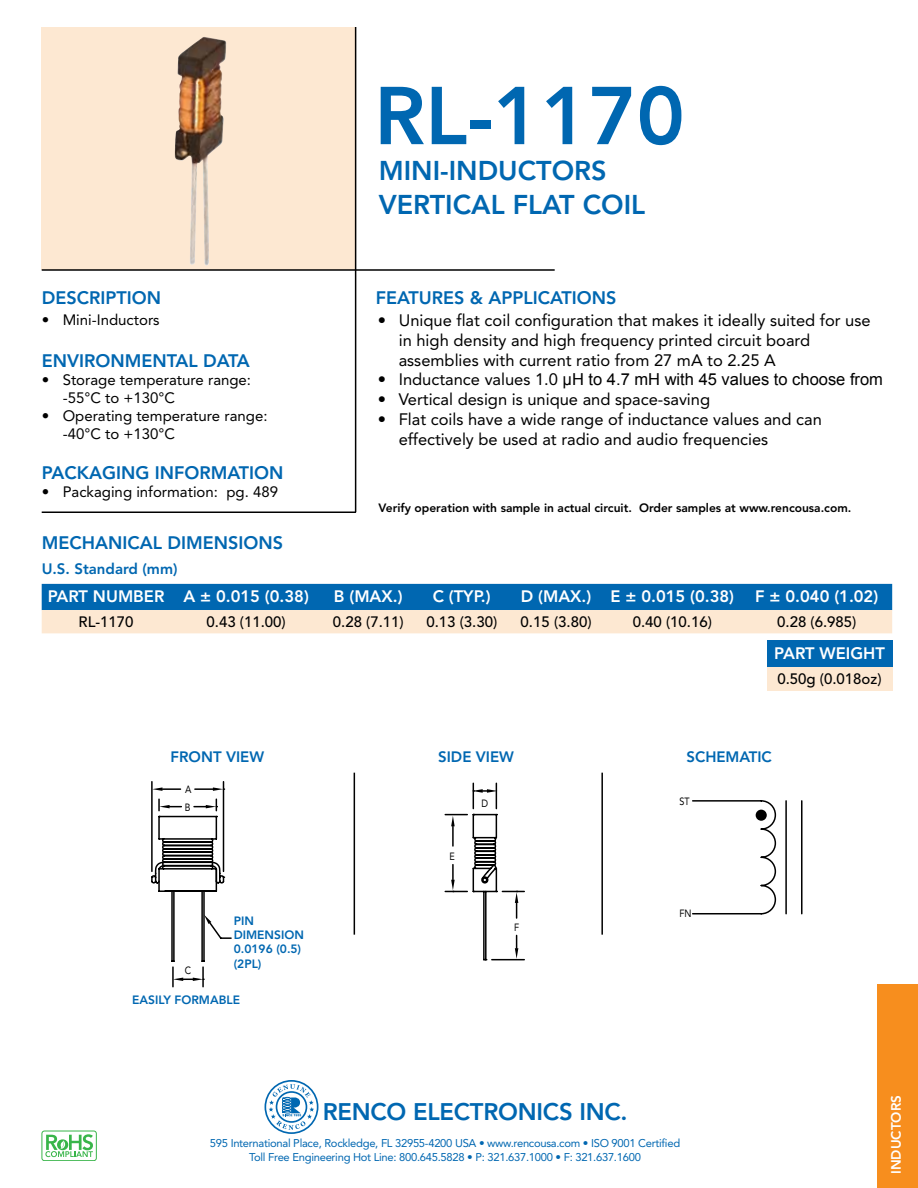
<style>
.page{position:relative;width:918px;height:1188px;background:#fff}
.page>*{position:absolute;margin:0;border:0;box-sizing:border-box;transform-origin:0 0}
.t1{font:800 81px "Avenir LT Std";color:#0067b1}
.t2{font:800 27px "Avenir LT Std";color:#0067b1}
.t3{font:800 23.85px "Avenir LT Std";letter-spacing:-.01em;color:#0067b1}
.t4{font:800 18px "Avenir LT Std";color:#0067b1}
.t5{font:16.5px/19.8px "Avenir LT Std";color:#000}
.t6{font:800 16.5px "Avenir LT Std";color:#fff}
.t7{font:16.5px "Arial";color:#000}
.t8{font:15px/18px "Avenir LT Std";color:#000}
.t9{font:500 15px "Avenir LT Std";color:#000}
.t10{font:800 15px "Avenir LT Std";color:#0067b1}
.t11{font:800 13.5px "Avenir LT Std";color:#fff}
.t12{font:800 12px "Avenir LT Std";color:#000}
.t13{font:800 12px/14.4px "Avenir LT Std";color:#0067b1}
.t14{font:11.25px "Avenir LT Std";letter-spacing:-.025em;color:#0067b1}
.t15{font:10.5px/18.3px "Avenir LT Std";color:#000;scale:.86 1}
.s1{font-family:"Avenir LT Std"}
</style>
<div class="page">
<div style="left:877px;top:984px;width:41px;height:204px;background:#f78e1e"></div>
<svg style="left:264px;top:1080px;width:55px;height:54px"></svg>
<svg style="left:45px;top:1134px;width:48px;height:23px"></svg>
<div style="left:42px;top:1131px;width:55px;height:30px;border:1px solid #39b54a;border-radius:3px"></div>
<div style="left:42px;top:27px;width:314px;height:243px;background:#fde8d2"></div>
<img style="left:175px;top:37px;width:51px;height:229px">
<hr style="left:42px;top:269px;width:513px;height:2px;background:#000">
<hr style="left:355px;top:27px;width:1px;height:485px;background:#000">
<hr style="left:42px;top:512px;width:314px;height:1px;background:#000">
<hr style="left:354px;top:773px;width:1px;height:162px;background:#000">
<div style="left:767px;top:641px;width:125px;height:26px;background:#0067b1"></div>
<div style="left:767px;top:667px;width:125px;height:23px;background:#fde8d2"></div>
<svg style="left:42px;top:584px;width:850px;height:49px;background:#76a3c0"></svg>
<svg style="left:445px;top:783px;width:79px;height:177px"></svg>
<svg style="left:151px;top:781px;width:81px;height:207px"></svg>
<svg style="left:692px;top:800px;width:111px;height:115px"></svg>
<div style="left:756px;top:810px;width:11px;height:11px;background:#000;border-radius:50%"></div>
<hr style="left:601px;top:773px;width:2px;height:162px;background:#000">
<h1 class="t1" style="left:374px;top:68px;width:312px">RL-1170</h1>
<h2 class="t2" style="left:379px;top:154px;width:229px">MINI-INDUCTORS</h2>
<h2 class="t2" style="left:379px;top:189px;width:268px">VERTICAL FLAT COIL</h2>
<p class="t4" style="left:42px;top:287px;width:121px">DESCRIPTION</p>
<p class="t4" style="left:376px;top:287px;width:242px">FEATURES &amp; APPLICATIONS</p>
<p class="t8" style="left:42px;top:311px;width:119px">• Mini-Inductors</p>
<p class="t4" style="left:42px;top:350px;width:210px">ENVIRONMENTAL DATA</p>
<p class="t8" style="left:63px;top:371px;width:190px;text-indent:-21px">• Storage temperature range: -55°C to +130°C</p>
<p class="t8" style="left:63px;top:407px;width:206px;text-indent:-21px">• Operating temperature range: -40°C to +130°C</p>
<p class="t4" style="left:42px;top:462px;width:243px">PACKAGING INFORMATION</p>
<p class="t8" style="left:42px;top:483px;width:238px">• Packaging information: pg. 489</p>
<p class="t5" style="left:399px;top:310px;width:473px;text-indent:-21px">• Unique flat coil configuration that makes it ideally suited for use in high density and high frequency printed circuit board assemblies with current ratio from 27 mA to 2.25 A</p>
<p class="t7" style="left:378px;top:369px;width:507px"><span class="s1">• Inductance values 1.0</span> µH to 4.7 mH with 45 values to choose from</p>
<p class="t5" style="left:378px;top:390px;width:334px">• Vertical design is unique and space-saving</p>
<p class="t5" style="left:399px;top:409px;width:425px;text-indent:-21px">• Flat coils have a wide range of inductance values and can effectively be used at radio and audio frequencies</p>
<p class="t12" style="left:379px;top:501px;width:474px">Verify operation with sample in actual circuit. Order samples at www.rencousa.com.</p>
<p class="t4" style="left:42px;top:532px;width:243px">MECHANICAL DIMENSIONS</p>
<p class="t10" style="left:42px;top:560px;width:137px">U.S. Standard (mm)</p>
<p class="t6" style="left:48px;top:587px;width:263px">PART NUMBER A ± 0.015 (0.38)</p>
<p class="t6" style="left:334px;top:587px;width:70px">B (MAX.)</p>
<p class="t6" style="left:433px;top:587px;width:59px">C (TYP.)</p>
<p class="t6" style="left:521px;top:587px;width:215px">D (MAX.) E ± 0.015 (0.38)</p>
<p class="t6" style="left:755px;top:587px;width:125px">F ± 0.040 (1.02)</p>
<p class="t9" style="left:79px;top:614px;width:57px">RL-1170</p>
<p class="t9" style="left:207px;top:614px;width:81px">0.43 (11.00)</p>
<p class="t9" style="left:333px;top:614px;width:72px">0.28 (7.11)</p>
<p class="t9" style="left:426px;top:614px;width:72px">0.13 (3.30)</p>
<p class="t9" style="left:521px;top:614px;width:72px">0.15 (3.80)</p>
<p class="t9" style="left:633px;top:614px;width:81px">0.40 (10.16)</p>
<p class="t9" style="left:777px;top:614px;width:81px">0.28 (6.985)</p>
<p class="t10" style="left:171px;top:748px;width:95px">FRONT VIEW</p>
<p class="t10" style="left:438px;top:748px;width:77px">SIDE VIEW</p>
<p class="t15" style="left:185px;top:780px;width:9px">A<br>B</p>
<p class="t15" style="left:185px;top:962px;width:9px">C</p>
<p class="t13" style="left:234px;top:913px;width:72px">PIN<br>DIMENSION<br>0.0196 (0.5) (2PL)</p>
<p class="t13" style="left:132px;top:992px;width:109px">EASILY FORMABLE</p>
<p class="t15" style="left:449px;top:847px;width:8px">E</p>
<p class="t15" style="left:481px;top:794px;width:9px">D</p>
<p class="t15" style="left:514px;top:918px;width:7px">F</p>
<p class="t6" style="left:774px;top:644px;width:112px">PART WEIGHT</p>
<p class="t9" style="left:777px;top:670px;width:106px">0.50g (0.018oz)</p>
<p class="t10" style="left:687px;top:748px;width:87px">SCHEMATIC</p>
<p class="t15" style="left:679px;top:792px;width:13px">ST</p>
<p class="t15" style="left:679px;top:904px;width:16px">FN</p>
<h3 class="t3" style="left:323px;top:1097px;width:306px">RENCO ELECTRONICS INC.</h3>
<p class="t14" style="left:210px;top:1136px;width:472px">595 International Place, Rockledge, FL 32955-4200 USA • www.rencousa.com • ISO 9001 Certified</p>
<p class="t14" style="left:249px;top:1150px;width:393px">Toll Free Engineering Hot Line: 800.645.5828 • P: 321.637.1000 • F: 321.637.1600</p>
<p class="t11" style="left:888px;top:1174px;width:80px;rotate:-90deg">INDUCTORS</p>
</div>
